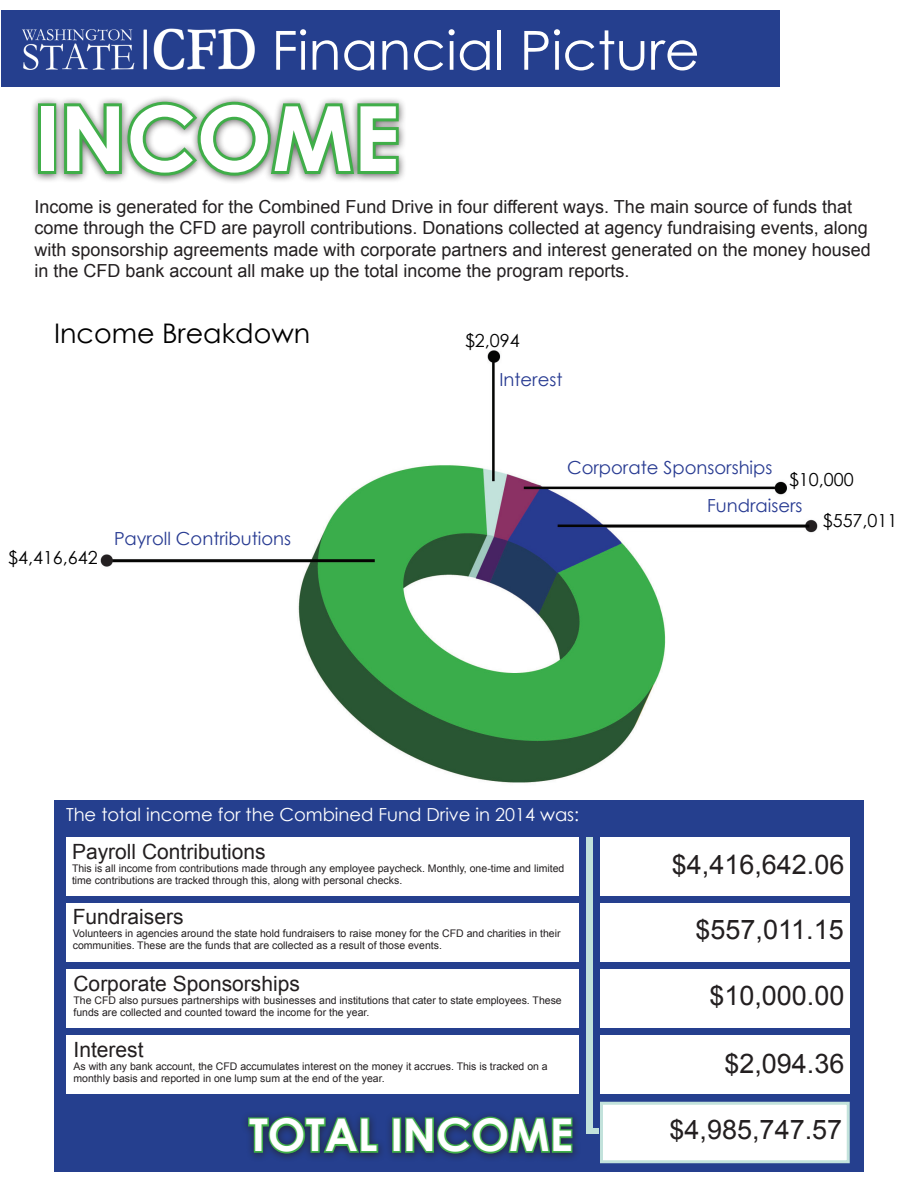
<style>
.page{position:relative;width:918px;height:1188px;background:#fff}
.page>*{position:absolute;margin:0;border:0;box-sizing:border-box;transform-origin:0 0}
.t1{font:700 90px "Century Gothic";color:#fff}
.t2{font:54px "Century Gothic";color:#fff}
.t3{font:700 45px "Century Gothic";color:#fff}
.t4{font:27px "Arial";color:#231f20}
.t5{font:27px "Century Gothic";color:#000}
.t6{font:21px "Arial";color:#231f20}
.t7{font:18px/21.6px "Arial";color:#231f20}
.t8{font:18px "Century Gothic";color:#283b92}
.t9{font:18px "Century Gothic";color:#fff}
.t10{font:18px "Century Gothic";color:#000}
.t11{font:10.5px/12.6px "Arial";color:#231f20}
</style>
<div class="page">
<div style="left:30px;top:94px;width:377px;height:90px;background:#231f20;opacity:.75"></div>
<div style="left:38px;top:103px;width:18px;height:71px;border:6px solid #40ae49"></div>
<svg style="left:61px;top:99px;width:341px;height:80px"></svg>
<div style="left:1px;top:10px;width:779px;height:77px;background:#253f8e"></div>
<img style="left:22px;top:28px;width:233px;height:42px">
<img style="left:100px;top:350px;width:718px;height:433px">
<div style="left:54px;top:800px;width:810px;height:372px;background:#253f8e"></div>
<div style="left:66px;top:837px;width:513px;height:59px;background:#fff"></div>
<div style="left:66px;top:903px;width:513px;height:59px;background:#fff"></div>
<div style="left:66px;top:969px;width:513px;height:59px;background:#fff"></div>
<div style="left:66px;top:1035px;width:513px;height:59px;background:#fff"></div>
<div style="left:600px;top:837px;width:250px;height:59px;background:#fff"></div>
<div style="left:600px;top:904px;width:250px;height:58px;background:#fff"></div>
<div style="left:600px;top:969px;width:250px;height:59px;background:#fff"></div>
<div style="left:600px;top:1036px;width:250px;height:58px;background:#fff"></div>
<div style="left:600px;top:1102px;width:250px;height:61px;background:#fff;border:3px solid #c2e2db"></div>
<div style="left:586px;top:838px;width:7px;height:296px;background:#c2e2db"></div>
<div style="left:587px;top:1128px;width:12px;height:6px;background:#c2e2db"></div>
<div style="left:240px;top:1110px;width:341px;height:52px;background:#231f20;opacity:.75"></div>
<svg style="left:247px;top:1115px;width:133px;height:40px"></svg>
<div style="left:392px;top:1117px;width:9px;height:36px;border:3px solid #40ae49"></div>
<svg style="left:404px;top:1115px;width:170px;height:40px;background:#2e625a"></svg>
<p class="t2" style="left:272px;top:13px;width:430px">Financial Picture</p>
<p class="t1" style="left:34px;top:70px;width:367px">INCOME</p>
<p class="t7" style="left:34px;top:196px;width:838px">Income is generated for the Combined Fund Drive in four different ways. The main source of funds that come through the CFD are payroll contributions. Donations collected at agency fundraising events, along with sponsorship agreements made with corporate partners and interest generated on the money housed in the CFD bank account all make up the total income the program reports.</p>
<p class="t5" style="left:54px;top:314px;width:258px">Income Breakdown</p>
<p class="t10" style="left:8px;top:545px;width:91px">$4,416,642</p>
<p class="t8" style="left:114px;top:525px;width:179px">Payroll Contributions</p>
<p class="t10" style="left:465px;top:327px;width:56px">$2,094</p>
<p class="t8" style="left:499px;top:366px;width:65px">Interest</p>
<p class="t8" style="left:567px;top:455px;width:207px">Corporate Sponsorships</p>
<p class="t10" style="left:789px;top:467px;width:66px">$10,000</p>
<p class="t8" style="left:707px;top:492px;width:97px">Fundraisers</p>
<p class="t10" style="left:823px;top:507px;width:76px">$557,011</p>
<p class="t9" style="left:66px;top:801px;width:515px">The total income for the Combined Fund Drive in 2014 was:</p>
<p class="t6" style="left:72px;top:838px;width:195px">Payroll Contributions</p>
<p class="t11" style="left:72px;top:862px;width:494px">This is all income from contributions made through any employee paycheck. Monthly, one-time and limited time contributions are tracked through this, along with personal checks.</p>
<p class="t6" style="left:73px;top:903px;width:112px">Fundraisers</p>
<p class="t11" style="left:73px;top:927px;width:489px">Volunteers in agencies around the state hold fundraisers to raise money for the CFD and charities in their communities. These are the funds that are collected as a result of those events.</p>
<p class="t6" style="left:74px;top:970px;width:228px">Corporate Sponsorships</p>
<p class="t11" style="left:74px;top:994px;width:490px">The CFD also pursues partnerships with businesses and institutions that cater to state employees. These funds are collected and counted toward the income for the year.</p>
<p class="t6" style="left:74px;top:1036px;width:72px">Interest</p>
<p class="t11" style="left:74px;top:1060px;width:476px">As with any bank account, the CFD accumulates interest on the money it accrues. This is tracked on a monthly basis and reported in one lump sum at the end of the year.</p>
<p class="t4" style="left:672px;top:847px;width:174px">$4,416,642.06</p>
<p class="t4" style="left:696px;top:912px;width:150px">$557,011.15</p>
<p class="t4" style="left:709px;top:978px;width:137px">$10,000.00</p>
<p class="t4" style="left:724px;top:1045px;width:122px">$2,094.36</p>
<p class="t3" style="left:249px;top:1101px;width:325px">TOTAL INCOME</p>
<p class="t4" style="left:670px;top:1111px;width:174px">$4,985,747.57</p>
</div>
